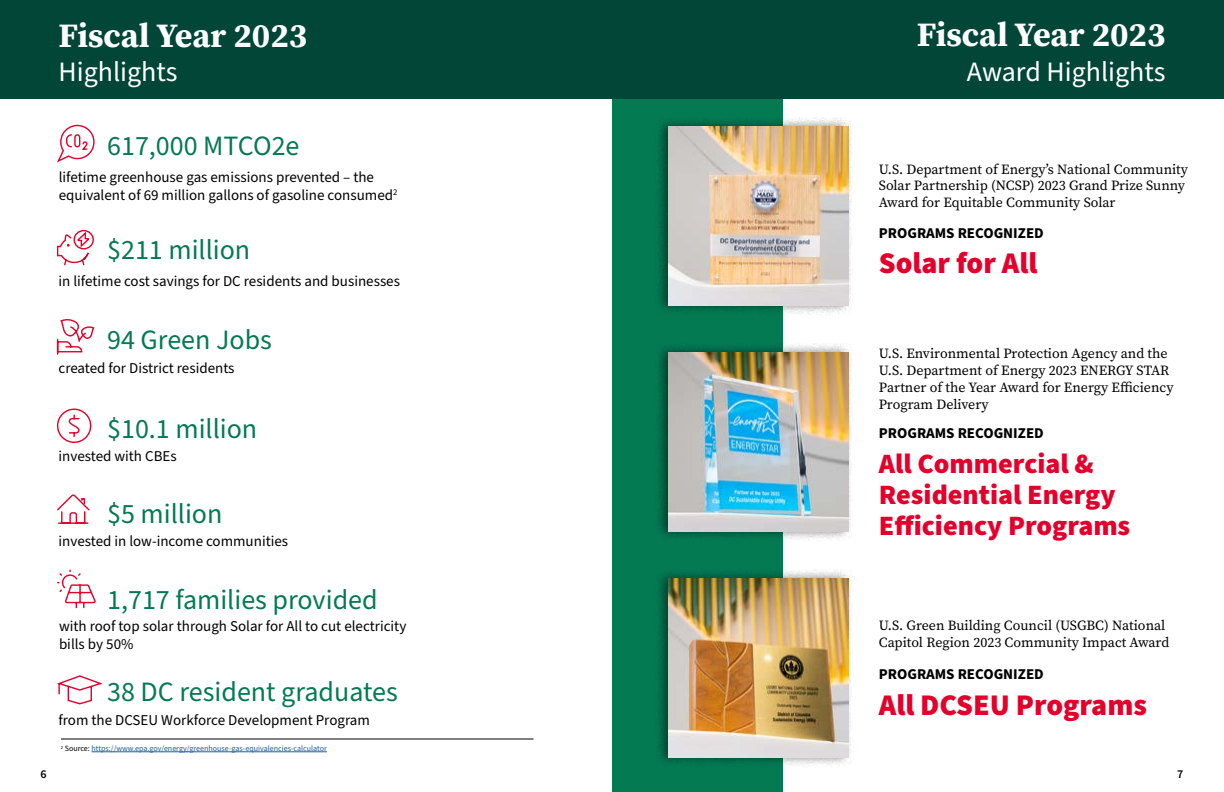
<style>
.page{position:relative;width:1224px;height:792px;background:#fff}
.page>*{position:absolute;margin:0;border:0;box-sizing:border-box;transform-origin:0 0}
.t1{font:700 34px "Source Serif Pro";color:#fff}
.t2{font:900 30px "Source Sans Pro";color:#e4002b}
.t3{font:28px "Source Sans Pro";color:#047a53}
.t4{font:900 28px/31px "Source Sans Pro";color:#e4002b}
.t5{font:28px "Source Sans Pro";color:#fff}
.t6{font:15px/18px "Source Sans Pro";color:#000}
.t7{font:700 15px "Source Sans Pro";color:#000}
.t8{font:14px/16.8px "Source Serif Pro";color:#000}
.t9{font:600 12px "Source Sans Pro";color:#000}
.t10{font:8px "Source Sans Pro";color:#215e9e}
.s1{color:#000}
</style>
<div class="page">
<div style="left:612px;top:99px;width:171px;height:693px;background:#047a53"></div>
<div style="left:612px;top:0;width:612px;height:99px;background:#024638"></div>
<div style="left:0;top:0;width:612px;height:99px;background:#024638"></div>
<svg style="left:57px;top:124px;width:38px;height:39px"></svg>
<svg style="left:56px;top:229px;width:38px;height:37px"></svg>
<svg style="left:56px;top:319px;width:39px;height:36px"></svg>
<svg style="left:56px;top:408px;width:36px;height:35px"></svg>
<svg style="left:57px;top:569px;width:39px;height:40px"></svg>
<svg style="left:57px;top:675px;width:46px;height:30px"></svg>
<svg style="left:57px;top:494px;width:33px;height:30px"></svg>
<div style="left:655px;top:569px;width:199px;height:199px;background:#000;opacity:.47"></div>
<img style="left:668px;top:578px;width:180px;height:180px">
<div style="left:655px;top:343px;width:199px;height:199px;background:#000;opacity:.49"></div>
<img style="left:668px;top:352px;width:180px;height:180px">
<div style="left:655px;top:117px;width:199px;height:199px;background:#000;opacity:.47"></div>
<img style="left:668px;top:126px;width:180px;height:180px">
<hr style="left:61px;top:739px;width:473px;height:1px;background:#000">
<hr style="left:91px;top:752px;width:236px;height:1px;background:#215e9e">
<h1 class="t1" style="left:58px;top:12px;width:250px">Fiscal Year 2023</h1>
<h1 class="t1" style="left:917px;top:12px;width:250px">Fiscal Year 2023</h1>
<h3 class="t5" style="left:58px;top:53px;width:120px">Highlights</h3>
<h3 class="t5" style="left:967px;top:53px;width:200px">Award Highlights</h3>
<h3 class="t3" style="left:107px;top:127px;width:194px">617,000 MTCO2e</h3>
<p class="t6" style="left:59px;top:169px;width:340px">lifetime greenhouse gas emissions prevented – the equivalent of 69 million gallons of gasoline consumed<sup>2</sup></p>
<p class="t8" style="left:879px;top:161px;width:311px">U.S. Department of Energy’s National Community<br>Solar Partnership (NCSP) 2023 Grand Prize Sunny<br>Award for Equitable Community Solar</p>
<p class="t7" style="left:879px;top:222px;width:166px">PROGRAMS RECOGNIZED</p>
<h2 class="t2" style="left:879px;top:242px;width:160px">Solar for All</h2>
<h3 class="t3" style="left:107px;top:231px;width:145px">$211 million</h3>
<p class="t6" style="left:58px;top:272px;width:343px">in lifetime cost savings for DC residents and businesses</p>
<h3 class="t3" style="left:107px;top:321px;width:166px">94 Green Jobs</h3>
<p class="t6" style="left:58px;top:360px;width:178px">created for District residents</p>
<h3 class="t3" style="left:107px;top:410px;width:152px">$10.1 million</h3>
<p class="t6" style="left:58px;top:448px;width:120px">invested with CBEs</p>
<h3 class="t3" style="left:107px;top:495px;width:117px">$5 million</h3>
<p class="t6" style="left:58px;top:533px;width:231px">invested in low-income communities</p>
<h3 class="t3" style="left:107px;top:581px;width:272px">1,717 families provided</h3>
<p class="t6" style="left:59px;top:618px;width:349px">with roof top solar through Solar for All to cut electricity bills by 50%</p>
<h3 class="t3" style="left:107px;top:673px;width:292px">38 DC resident graduates</h3>
<p class="t6" style="left:58px;top:712px;width:313px">from the DCSEU Workforce Development Program</p>
<p class="t10" style="left:61px;top:743px;width:268px"><sup>2</sup> <span class="s1">Source:</span> https://www.epa.gov/energy/greenhouse-gas-equivalencies-calculator</p>
<p class="t8" style="left:879px;top:345px;width:296px">U.S. Environmental Protection Agency and the U.S. Department of Energy 2023 ENERGY STAR Partner of the Year Award for Energy Efficiency Program Delivery</p>
<p class="t7" style="left:879px;top:423px;width:166px">PROGRAMS RECOGNIZED</p>
<h3 class="t4" style="left:879px;top:449px;width:253px">All Commercial &amp;<br>Residential Energy<br>Efficiency Programs</h3>
<p class="t8" style="left:879px;top:617px;width:292px">U.S. Green Building Council (USGBC) National<br>Capitol Region 2023 Community Impact Award</p>
<p class="t7" style="left:879px;top:664px;width:166px">PROGRAMS RECOGNIZED</p>
<h2 class="t2" style="left:879px;top:684px;width:270px">All DCSEU Programs</h2>
<p class="t9" style="left:40px;top:766px;width:8px">6</p>
<p class="t9" style="left:1177px;top:766px;width:8px">7</p>
</div>
